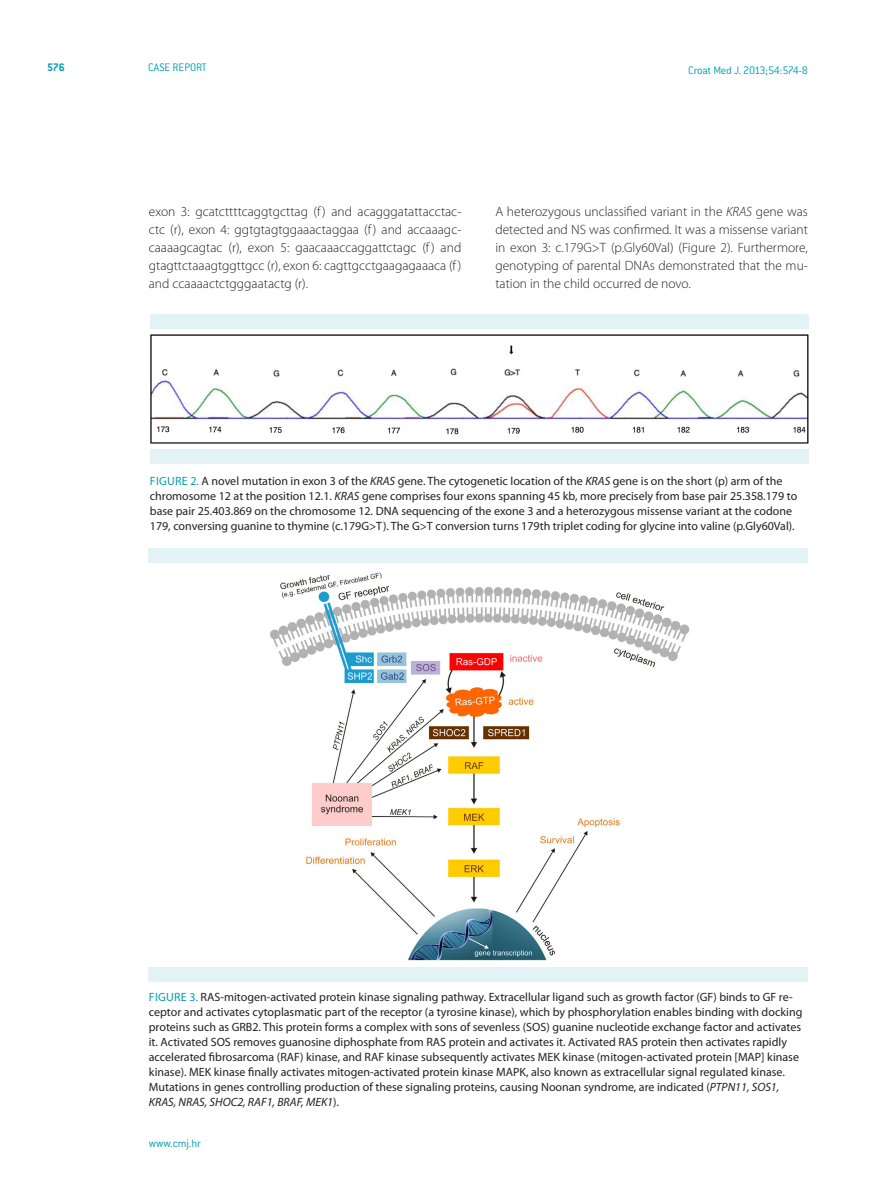
<style>
.page{position:relative;width:893px;height:1191px;background:#fff}
.page>*{position:absolute;margin:0;border:0;box-sizing:border-box;transform-origin:0 0}
.t1{font:300 13.5px/18px "Myriad Pro";color:#231f20;text-align:justify}
.t2{font:12px/15px "Myriad Pro";color:#231f20}
.t3{font:300 12px "ITC Conduit LTCE";letter-spacing:-.015em;color:#009fb4}
.t4{font:700 12px "ITC Conduit LTCE";color:#009fb4}
.s1{font-style:italic}
.s2{color:#009fb4}
</style>
<div class="page">
<img style="left:150px;top:334px;width:659px;height:110px">
<div style="left:150px;top:314px;width:659px;height:15px;background:#e2f2f5"></div>
<div style="left:150px;top:449px;width:659px;height:15px;background:#e2f2f5"></div>
<img style="left:270px;top:572px;width:420px;height:389px">
<div style="left:149px;top:967px;width:659px;height:15px;background:#e2f2f5"></div>
<div style="left:149px;top:548px;width:659px;height:15px;background:#e2f2f5"></div>
<p class="t4" style="left:47px;top:60px;width:19px">576</p>
<p class="t3" style="left:148px;top:61px;width:60px">CASE REPORT</p>
<p class="t3" style="left:688px;top:63px;width:121px">Croat Med J. 2013;54:574-8</p>
<p class="t1" style="left:149px;top:202px;width:314px">exon 3: gcatcttttcaggtgcttag (f ) and acagggatattacctac&shy;ctc (r), exon 4: ggtgtagtggaaactaggaa (f ) and accaaagc&shy;caaaagcagtac (r), exon 5: gaacaaaccaggattctagc (f ) and gtagttctaaagtggttgcc (r), exon 6: cagttgcctgaagagaaaca (f ) and ccaaaactctgggaatactg (r).</p>
<p class="t1" style="left:495px;top:202px;width:314px">A heterozygous unclassified variant in the <span class="s1">KRAS</span> gene was detected and NS was confirmed. It was a missense variant in exon 3: c.179G&gt;T (p.Gly60Val) (Figure 2). Furthermore, genotyping of parental DNAs demonstrated that the mu&shy;tation in the child occurred de novo.</p>
<p class="t2" style="left:150px;top:473px;width:649px"><span class="s2">Figure 2.</span> A novel mutation in exon 3 of the <span class="s1">KRAS</span> gene. The cytogenetic location of the <span class="s1">KRAS</span> gene is on the short (p) arm of the chromosome 12 at the position 12.1. <span class="s1">KRAS</span> gene comprises four exons spanning 45 kb, more precisely from base pair 25.358.179 to base pair 25.403.869 on the chromosome 12. DNA sequencing of the exone 3 and a heterozygous missense variant at the codone 179, conversing guanine to thymine (c.179G&gt;T). The G&gt;T conversion turns 179th triplet coding for glycine into valine (p.Gly60Val).</p>
<p class="t2" style="left:149px;top:989px;width:655px"><span class="s2">Figure 3.</span> RAS-mitogen-activated protein kinase signaling pathway. Extracellular ligand such as growth factor (GF) binds to GF re&shy;ceptor and activates cytoplasmatic part of the receptor (a tyrosine kinase), which by phosphorylation enables binding with docking proteins such as GRB2. This protein forms a complex with sons of sevenless (SOS) guanine nucleotide exchange factor and activates it. Activated SOS removes guanosine diphosphate from RAS protein and activates it. Activated RAS protein then activates rapidly accelerated fibrosarcoma (RAF) kinase, and RAF kinase subsequently activates MEK kinase (mitogen-activated protein [MAP] kinase kinase). MEK kinase finally activates mitogen-activated protein kinase MAPK, also known as extracellular signal regulated kinase.<br>Mutations in genes controlling production of these signaling proteins, causing Noonan syndrome, are indicated (<span class="s1">PTPN11, SOS1, KRAS, NRAS, SHOC2, RAF1, BRAF, MEK1</span>).</p>
<p class="t3" style="left:149px;top:1136px;width:54px">www.cmj.hr</p>
</div>
